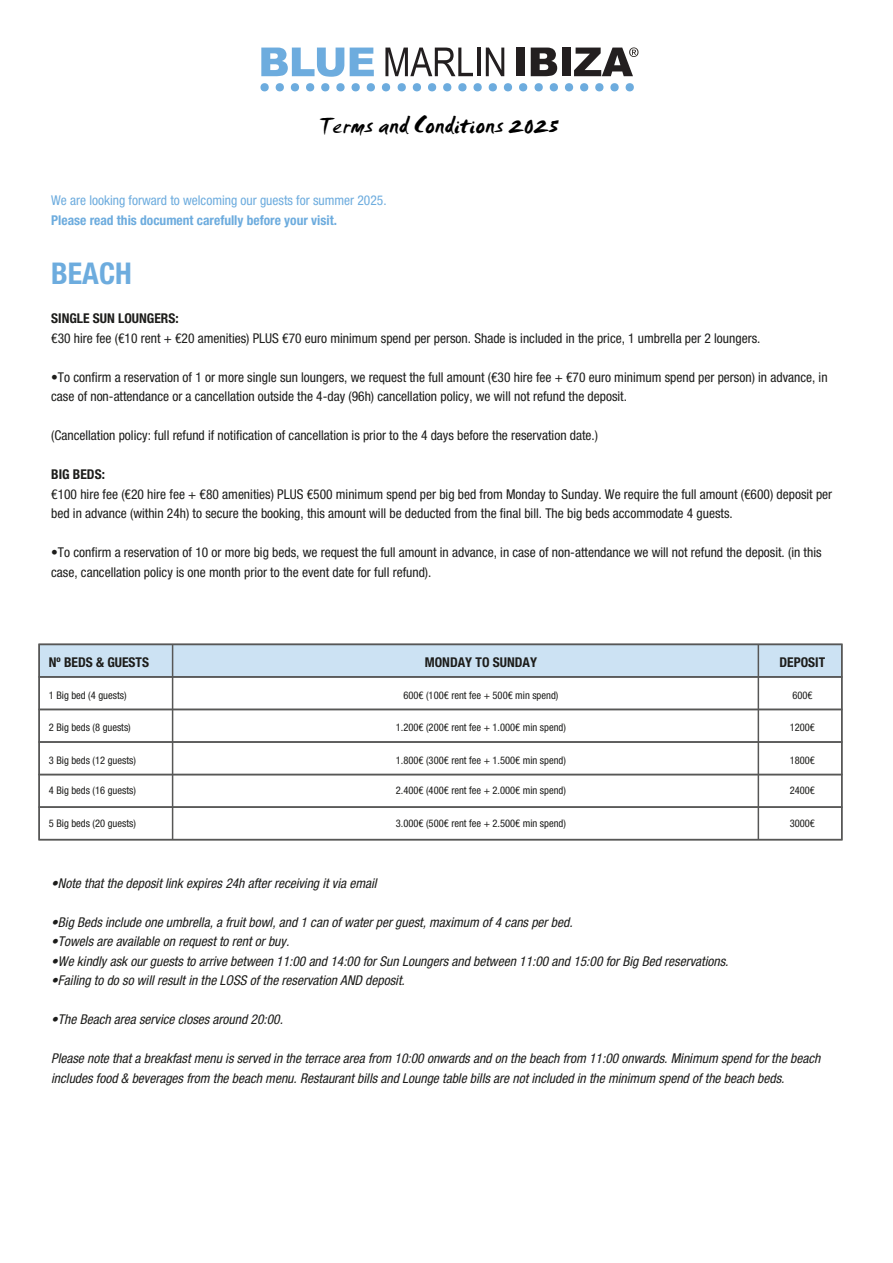
<style>
.page{position:relative;width:893px;height:1263px;background:#fff}
.page>*{position:absolute;margin:0;border:0;box-sizing:border-box;transform-origin:0 0}
.t1{font:700 condensed 30px "Helvetica Neue LT Std";color:#6dacde}
.t2{font:24.9px "Smudger Let Plain";color:#000}
.t3{font:condensed 13.5px/19.5px "Helvetica Neue LT Std";color:#1d1d1b}
.t4{font:italic condensed 13.5px/19.5px "Helvetica Neue LT Std";color:#1d1d1b}
.t5{font:700 condensed 13.5px "Helvetica Neue LT Std";color:#1d1d1b}
.t6{font:condensed 13.5px "Helvetica Neue LT Std";color:#6dacde}
.t7{font:700 condensed 13.5px "Helvetica Neue LT Std";color:#6dacde}
.t8{font:condensed 10.5px "Helvetica Neue LT Std";color:#1d1d1b}
</style>
<div class="page">
<svg style="left:261px;top:48px;width:83px;height:29px"></svg>
<svg style="left:350px;top:48px;width:24px;height:28px"></svg>
<svg style="left:385px;top:48px;width:88px;height:28px"></svg>
<hr style="left:477px;top:48px;width:3px;height:28px;background:#231f20">
<svg style="left:486px;top:48px;width:18px;height:28px"></svg>
<div style="left:516px;top:48px;width:9px;height:28px;background:#231f20"></div>
<svg style="left:531px;top:48px;width:26px;height:28px"></svg>
<div style="left:562px;top:48px;width:8px;height:28px;background:#231f20"></div>
<div style="left:260px;top:83px;width:9px;height:8px;background:#6dacde;border-radius:50%"></div>
<div style="left:276px;top:83px;width:8px;height:8px;background:#6dacde;border-radius:50%"></div>
<div style="left:291px;top:83px;width:8px;height:8px;background:#6dacde;border-radius:50%"></div>
<div style="left:306px;top:83px;width:8px;height:8px;background:#6dacde;border-radius:50%"></div>
<div style="left:321px;top:83px;width:8px;height:8px;background:#6dacde;border-radius:50%"></div>
<div style="left:336px;top:83px;width:9px;height:8px;background:#6dacde;border-radius:50%"></div>
<div style="left:352px;top:83px;width:8px;height:8px;background:#6dacde;border-radius:50%"></div>
<div style="left:367px;top:83px;width:8px;height:8px;background:#6dacde;border-radius:50%"></div>
<div style="left:382px;top:83px;width:8px;height:8px;background:#6dacde;border-radius:50%"></div>
<div style="left:398px;top:83px;width:8px;height:8px;background:#6dacde;border-radius:50%"></div>
<div style="left:413px;top:83px;width:8px;height:8px;background:#6dacde;border-radius:50%"></div>
<div style="left:428px;top:83px;width:8px;height:8px;background:#6dacde;border-radius:50%"></div>
<div style="left:443px;top:83px;width:8px;height:8px;background:#6dacde;border-radius:50%"></div>
<div style="left:458px;top:83px;width:9px;height:8px;background:#6dacde;border-radius:50%"></div>
<div style="left:473px;top:83px;width:9px;height:8px;background:#6dacde;border-radius:50%"></div>
<div style="left:489px;top:83px;width:8px;height:8px;background:#6dacde;border-radius:50%"></div>
<div style="left:504px;top:83px;width:8px;height:8px;background:#6dacde;border-radius:50%"></div>
<div style="left:519px;top:83px;width:8px;height:8px;background:#6dacde;border-radius:50%"></div>
<div style="left:534px;top:83px;width:9px;height:8px;background:#6dacde;border-radius:50%"></div>
<div style="left:550px;top:83px;width:8px;height:8px;background:#6dacde;border-radius:50%"></div>
<div style="left:565px;top:83px;width:8px;height:8px;background:#6dacde;border-radius:50%"></div>
<div style="left:580px;top:83px;width:8px;height:8px;background:#6dacde;border-radius:50%"></div>
<div style="left:595px;top:83px;width:8px;height:8px;background:#6dacde;border-radius:50%"></div>
<div style="left:610px;top:83px;width:9px;height:8px;background:#6dacde;border-radius:50%"></div>
<div style="left:626px;top:83px;width:8px;height:8px;background:#6dacde;border-radius:50%"></div>
<svg style="left:574px;top:47px;width:64px;height:29px"></svg>
<div style="left:39px;top:644px;width:803px;height:33px;background:#cce2f3"></div>
<div style="left:38px;top:644px;width:804px;height:34px;border:2px solid #575756"></div>
<div style="left:38px;top:676px;width:804px;height:34px;border:2px solid #575756"></div>
<div style="left:38px;top:709px;width:804px;height:34px;border:2px solid #575756"></div>
<div style="left:38px;top:741px;width:804px;height:34px;border:2px solid #575756"></div>
<div style="left:38px;top:774px;width:804px;height:34px;border:2px solid #575756"></div>
<div style="left:38px;top:806px;width:804px;height:34px;border:2px solid #575756"></div>
<hr style="left:172px;top:644px;width:1px;height:196px;background:#575756">
<hr style="left:758px;top:644px;width:1px;height:196px;background:#575756">
<h2 class="t2" style="left:318px;top:110px;width:242px">Terms and Conditions 2025</h2>
<p class="t6" style="left:51px;top:192px;width:337px">We are looking forward to welcoming our guests for summer 2025.</p>
<p class="t7" style="left:51px;top:212px;width:287px">Please read this document carefully before your visit.</p>
<h1 class="t1" style="left:51px;top:255px;width:82px">BEACH</h1>
<p class="t5" style="left:51px;top:310px;width:129px">SINGLE SUN LOUNGERS:</p>
<p class="t3" style="left:51px;top:328px;width:711px">€30 hire fee (€10 rent + €20 amenities) PLUS €70 euro minimum spend per person. Shade is included in the price, 1 umbrella per 2 loungers.</p>
<p class="t3" style="left:51px;top:367px;width:778px">•To confirm a reservation of 1 or more single sun loungers, we request the full amount (€30 hire fee + €70 euro minimum spend per person) in advance, in case of non-attendance or a cancellation outside the 4-day (96h) cancellation policy, we will not refund the deposit.</p>
<p class="t3" style="left:51px;top:426px;width:548px">(Cancellation policy: full refund if notification of cancellation is prior to the 4 days before the reservation date.)</p>
<p class="t5" style="left:51px;top:466px;width:55px">BIG BEDS:</p>
<p class="t3" style="left:51px;top:484px;width:782px">€100 hire fee (€20 hire fee + €80 amenities) PLUS €500 minimum spend per big bed from Monday to Sunday. We require the full amount (€600) deposit per bed in advance (within 24h) to secure the booking, this amount will be deducted from the final bill. The big beds accommodate 4 guests.</p>
<p class="t3" style="left:51px;top:543px;width:772px">•To confirm a reservation of 10 or more big beds, we request the full amount in advance, in case of non-attendance we will not refund the deposit. (in this case, cancellation policy is one month prior to the event date for full refund).</p>
<p class="t5" style="left:49px;top:654px;width:102px">Nº BEDS &amp; GUESTS</p>
<p class="t5" style="left:425px;top:654px;width:114px">MONDAY TO SUNDAY</p>
<p class="t5" style="left:779px;top:654px;width:47px">DEPOSIT</p>
<p class="t8" style="left:49px;top:689px;width:79px">1 Big bed (4 guests)</p>
<p class="t8" style="left:49px;top:721px;width:83px">2 Big beds (8 guests)</p>
<p class="t8" style="left:49px;top:754px;width:89px">3 Big beds (12 guests)</p>
<p class="t8" style="left:49px;top:785px;width:89px">4 Big beds (16 guests)</p>
<p class="t8" style="left:49px;top:817px;width:89px">5 Big beds (20 guests)</p>
<p class="t8" style="left:403px;top:689px;width:156px">600€ (100€ rent fee + 500€ min spend)</p>
<p class="t8" style="left:792px;top:689px;width:22px">600€</p>
<p class="t8" style="left:790px;top:721px;width:27px">1200€</p>
<p class="t8" style="left:790px;top:754px;width:27px">1800€</p>
<p class="t8" style="left:790px;top:785px;width:27px">2400€</p>
<p class="t8" style="left:790px;top:817px;width:27px">3000€</p>
<p class="t8" style="left:396px;top:721px;width:172px">1.200€ (200€ rent fee + 1.000€ min spend)</p>
<p class="t8" style="left:396px;top:754px;width:172px">1.800€ (300€ rent fee + 1.500€ min spend)</p>
<p class="t8" style="left:396px;top:785px;width:172px">2.400€ (400€ rent fee + 2.000€ min spend)</p>
<p class="t8" style="left:396px;top:817px;width:172px">3.000€ (500€ rent fee + 2.500€ min spend)</p>
<p class="t4" style="left:51px;top:873px;width:327px">•Note that the deposit link expires 24h after receiving it via email</p>
<p class="t4" style="left:51px;top:912px;width:523px">•Big Beds include one umbrella, a fruit bowl, and 1 can of water per guest, maximum of 4 cans per bed.</p>
<p class="t4" style="left:51px;top:932px;width:240px">•Towels are available on request to rent or buy.</p>
<p class="t4" style="left:51px;top:951px;width:679px">•We kindly ask our guests to arrive between 11:00 and 14:00 for Sun Loungers and between 11:00 and 15:00 for Big Bed reservations.</p>
<p class="t4" style="left:51px;top:971px;width:355px">•Failing to do so will result in the LOSS of the reservation AND deposit.</p>
<p class="t4" style="left:51px;top:1010px;width:233px">•The Beach area service closes around 20:00.</p>
<p class="t4" style="left:51px;top:1049px;width:771px">Please note that a breakfast menu is served in the terrace area from 10:00 onwards and on the beach from 11:00 onwards. Minimum spend for the beach includes food &amp; beverages from the beach menu. Restaurant bills and Lounge table bills are not included in the minimum spend of the beach beds.</p>
</div>
